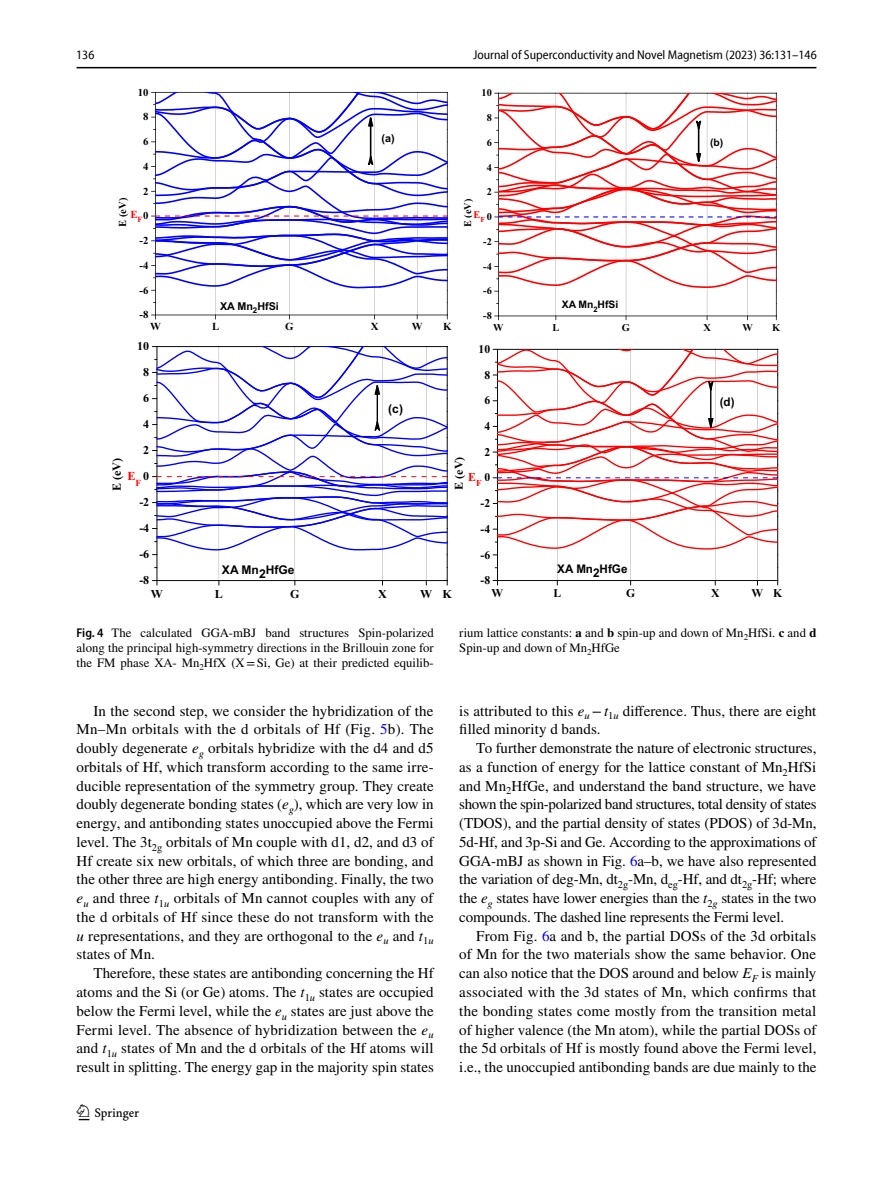
<style>
.page{position:relative;width:893px;height:1187px;background:#fff}
.page>*{position:absolute;margin:0;border:0;box-sizing:border-box;transform-origin:0 0}
.t1{font:22.5px "Springnew Regular 2";color:#000}
.t2{font:15px/18.8px "STIX";color:#000;text-align:justify}
.t3{font:12.75px/15px "STIX";color:#000;text-align:justify}
.t4{font:semi-condensed 12.75px "Myriad Pro Unic";color:#000}
.t5{font:12.15px "Times New Roman PS Bold MT5";color:#000}
.t6{font:12.15px "Times New Roman PS Bold MT5";color:#f00}
.t7{font:12px "Times New Roman PS Bold MT5";color:#000}
.t8{font:12px "Arial Bold MT9";letter-spacing:.005em;color:#000}
.t9{font:12px "Times New Roman PS Bold MT5";color:#f00}
.t10{font:11.85px "Times New Roman PS Bold MT5";color:#000}
.t11{font:11.85px "Arial Bold MT10";letter-spacing:.005em;color:#000}
.t12{font:11.7px "Times New Roman PS Bold MT5";color:#000}
.t13{font:10.8px "Times New Roman PS Bold MT5";color:#000}
.t14{font:10.8px "Arial Bold MT7";color:#000}
.t15{font:10.8px "Times New Roman PS Bold MT5";color:#f00}
.t16{font:10.65px "Times New Roman PS Bold MT5";color:#000}
.t17{font:10.35px "Times New Roman PS Bold MT5";color:#000}
.t18{font:10.35px "Arial Bold MT8";color:#000}
.t19{font:10.2px "Times New Roman PS Bold MT5";color:#000}
.t20{font:10.2px "Times New Roman PS Bold MT5";color:#f00}
.s1{font-size:12px;color:#000}
.s2{font-size:11.85px;color:#000}
.s3{font-size:12.15px}
.s4{font-size:12px}
.s5{font-family:"Myriad Pro";font-weight:600;font-stretch:semi-condensed}
.s6{font-weight:700}
.s7{color:#00f}
.s8{font-style:italic}
</style>
<div class="page">
<hr style="left:77px;top:67px;width:739px;height:1px;background:#000">
<svg style="left:151px;top:92px;width:297px;height:227px"></svg>
<svg style="left:494px;top:93px;width:283px;height:227px"></svg>
<svg style="left:152px;top:346px;width:296px;height:239px"></svg>
<svg style="left:493px;top:349px;width:285px;height:236px"></svg>
<p class="t4" style="left:76px;top:50px;width:20px">136</p>
<p class="t4" style="left:473px;top:50px;width:345px">Journal of Superconductivity and Novel Magnetism (2023) 36:131–146</p>
<p class="t13" style="left:138px;top:84px;width:12px">10</p>
<p class="t17" style="left:481px;top:85px;width:12px">10</p>
<p class="t13" style="left:143px;top:109px;width:7px">8</p>
<p class="t17" style="left:487px;top:110px;width:7px">8</p>
<p class="t13" style="left:143px;top:134px;width:7px">6</p>
<p class="t14" style="left:382px;top:130px;width:15px">(a)</p>
<p class="t17" style="left:487px;top:135px;width:7px">6</p>
<p class="t18" style="left:710px;top:135px;width:15px">(b)</p>
<p class="t13" style="left:143px;top:158px;width:7px">4</p>
<p class="t17" style="left:487px;top:160px;width:7px">4</p>
<p class="t13" style="left:143px;top:183px;width:7px">2</p>
<p class="t17" style="left:487px;top:184px;width:7px">2</p>
<p class="t16" style="left:115px;top:227px;width:31px;rotate:-90deg">E (eV)</p>
<p class="t15" style="left:130px;top:206px;width:13px">E<sub>F</sub></p>
<p class="t13" style="left:143px;top:208px;width:7px">0</p>
<p class="t19" style="left:460px;top:227px;width:30px;rotate:-90deg">E (eV)</p>
<p class="t20" style="left:473px;top:207px;width:13px">E<sub>F</sub></p>
<p class="t17" style="left:487px;top:209px;width:7px">0</p>
<p class="t13" style="left:140px;top:233px;width:11px">-2</p>
<p class="t17" style="left:483px;top:234px;width:10px">-2</p>
<p class="t13" style="left:140px;top:257px;width:11px">-4</p>
<p class="t17" style="left:483px;top:259px;width:10px">-4</p>
<p class="t13" style="left:140px;top:282px;width:11px">-6</p>
<p class="t17" style="left:483px;top:283px;width:10px">-6</p>
<p class="t13" style="left:140px;top:307px;width:11px">-8</p>
<p class="t14" style="left:220px;top:298px;width:60px">XA Mn<sub>2</sub>HfSi</p>
<p class="t17" style="left:483px;top:308px;width:10px">-8</p>
<p class="t18" style="left:562px;top:297px;width:58px">XA Mn<sub>2</sub>HfSi</p>
<p class="t13" style="left:150px;top:319px;width:12px">W</p>
<p class="t13" style="left:212px;top:319px;width:9px">L</p>
<p class="t13" style="left:285px;top:319px;width:10px">G</p>
<p class="t13" style="left:371px;top:319px;width:9px">X</p>
<p class="t13" style="left:412px;top:319px;width:12px">W</p>
<p class="t13" style="left:443px;top:319px;width:10px">K</p>
<p class="t17" style="left:493px;top:319px;width:12px">W</p>
<p class="t17" style="left:552px;top:319px;width:8px">L</p>
<p class="t17" style="left:622px;top:319px;width:10px">G</p>
<p class="t17" style="left:703px;top:319px;width:9px">X</p>
<p class="t17" style="left:742px;top:319px;width:12px">W</p>
<p class="t17" style="left:772px;top:319px;width:10px">K</p>
<p class="t7" style="left:137px;top:337px;width:14px">10</p>
<p class="t10" style="left:478px;top:340px;width:13px">10</p>
<p class="t7" style="left:143px;top:363px;width:8px">8</p>
<p class="t10" style="left:484px;top:366px;width:7px">8</p>
<p class="t7" style="left:143px;top:389px;width:8px">6</p>
<p class="t8" style="left:388px;top:400px;width:16px">(c)</p>
<p class="t10" style="left:484px;top:392px;width:7px">6</p>
<p class="t11" style="left:720px;top:393px;width:16px">(d)</p>
<p class="t7" style="left:143px;top:415px;width:8px">4</p>
<p class="t10" style="left:484px;top:417px;width:7px">4</p>
<p class="t7" style="left:143px;top:441px;width:8px">2</p>
<p class="t5" style="left:108px;top:491px;width:35px;rotate:-90deg">E (eV)</p>
<p class="t6" style="left:128px;top:467px;width:23px">E<sub>F</sub><span class="s1">0</span></p>
<p class="t10" style="left:484px;top:443px;width:7px">2</p>
<p class="t12" style="left:450px;top:490px;width:35px;rotate:-90deg">E (eV)</p>
<p class="t9" style="left:468px;top:468px;width:23px">E<sub>F</sub> <span class="s2">0</span></p>
<p class="t7" style="left:139px;top:493px;width:11px">-2</p>
<p class="t10" style="left:480px;top:494px;width:11px">-2</p>
<p class="t7" style="left:139px;top:519px;width:11px">-4</p>
<p class="t10" style="left:480px;top:520px;width:11px">-4</p>
<p class="t7" style="left:139px;top:545px;width:11px">-6</p>
<p class="t10" style="left:480px;top:546px;width:11px">-6</p>
<p class="t7" style="left:139px;top:571px;width:11px">-8</p>
<p class="t8" style="left:222px;top:561px;width:74px">XA Mn<span class="s3">2</span>HfGe</p>
<p class="t10" style="left:480px;top:571px;width:11px">-8</p>
<p class="t11" style="left:557px;top:560px;width:72px">XA Mn<span class="s4">2</span>HfGe</p>
<p class="t7" style="left:151px;top:585px;width:14px">W</p>
<p class="t7" style="left:215px;top:585px;width:10px">L</p>
<p class="t7" style="left:290px;top:585px;width:11px">G</p>
<p class="t7" style="left:378px;top:585px;width:10px">X</p>
<p class="t7" style="left:420px;top:585px;width:33px">W K</p>
<p class="t10" style="left:492px;top:584px;width:13px">W</p>
<p class="t10" style="left:553px;top:584px;width:9px">L</p>
<p class="t10" style="left:626px;top:584px;width:11px">G</p>
<p class="t10" style="left:711px;top:584px;width:10px">X</p>
<p class="t10" style="left:752px;top:584px;width:32px">W K</p>
<p class="t3" style="left:77px;top:625px;width:359px"><span class="s5">Fig. 4</span> The calculated GGA-mBJ band structures Spin-polarized along the principal high-symmetry directions in the Brillouin zone for the FM phase XA- Mn<sub>2</sub>HfX (X=Si, Ge) at their predicted equilib-</p>
<p class="t3" style="left:459px;top:625px;width:359px">rium lattice constants: <span class="s6">a</span> and <span class="s6">b</span> spin-up and down of Mn<sub>2</sub>HfSi. <span class="s6">c</span> and <span class="s6">d<br></span>Spin-up and down of Mn<sub>2</sub>HfGe</p>
<p class="t2" style="left:77px;top:702px;width:359px;text-indent:17px">In the second step, we consider the hybridization of the Mn–Mn orbitals with the d orbitals of Hf (Fig. <span class="s7">5</span>b). The doubly degenerate <span class="s8">e</span><sub>g</sub> orbitals hybridize with the d4 and d5 orbitals of Hf, which transform according to the same irre&shy;ducible representation of the symmetry group. They create doubly degenerate bonding states (<span class="s8">e</span><sub>g</sub>), which are very low in energy, and antibonding states unoccupied above the Fermi level. The 3t<sub>2g</sub> orbitals of Mn couple with d1, d2, and d3 of Hf create six new orbitals, of which three are bonding, and the other three are high energy antibonding. Finally, the two <span class="s8">e</span><sub>u</sub> and three <span class="s8">t</span><sub>1</sub><sub>u</sub> orbitals of Mn cannot couples with any of the d orbitals of Hf since these do not transform with the <span class="s8">u</span> representations, and they are orthogonal to the <span class="s8">e</span><sub>u</sub> and <span class="s8">t</span><sub>1</sub><sub>u </sub>states of Mn.</p>
<p class="t2" style="left:77px;top:964px;width:359px;text-indent:17px">Therefore, these states are antibonding concerning the Hf atoms and the Si (or Ge) atoms. The <span class="s8">t</span><sub>1</sub><sub>u</sub> states are occupied below the Fermi level, while the <span class="s8">e</span><sub>u</sub> states are just above the Fermi level. The absence of hybridization between the <span class="s8">e</span><sub>u </sub>and <span class="s8">t</span><sub>1</sub><sub>u</sub> states of Mn and the d orbitals of the Hf atoms will result in splitting. The energy gap in the majority spin states</p>
<h1 class="t1" style="left:79px;top:1104px;width:62px">1 3</h1>
<p class="t2" style="left:459px;top:702px;width:359px">is attributed to this <span class="s8">e</span><sub>u</sub> −<span class="s8">t</span><sub>1</sub><sub>u</sub> difference. Thus, there are eight filled minority d bands.</p>
<p class="t2" style="left:459px;top:739px;width:359px;text-indent:17px">To further demonstrate the nature of electronic structures, as a function of energy for the lattice constant of Mn<sub>2</sub>HfSi and Mn<sub>2</sub>HfGe, and understand the band structure, we have shown the spin-polarized band structures, total density of states (TDOS), and the partial density of states (PDOS) of 3d-Mn, 5d-Hf, and 3p-Si and Ge. According to the approximations of GGA-mBJ as shown in Fig. <span class="s7">6</span>a–b, we have also represented the variation of deg-Mn, dt<sub>2g</sub>-Mn, d<sub>eg</sub>-Hf, and dt<sub>2g</sub>-Hf; where the <span class="s8">e</span><sub>g</sub> states have lower energies than the <span class="s8">t</span><sub>2</sub><sub>g</sub> states in the two compounds. The dashed line represents the Fermi level.</p>
<p class="t2" style="left:459px;top:927px;width:359px;text-indent:17px">From Fig. <span class="s7">6</span>a and b, the partial DOSs of the 3d orbitals of Mn for the two materials show the same behavior. One can also notice that the DOS around and below <span class="s8">E</span><sub>F</sub> is mainly associated with the 3d states of Mn, which confirms that the bonding states come mostly from the transition metal of higher valence (the Mn atom), while the partial DOSs of the 5d orbitals of Hf is mostly found above the Fermi level, i.e., the unoccupied antibonding bands are due mainly to the</p>
</div>
